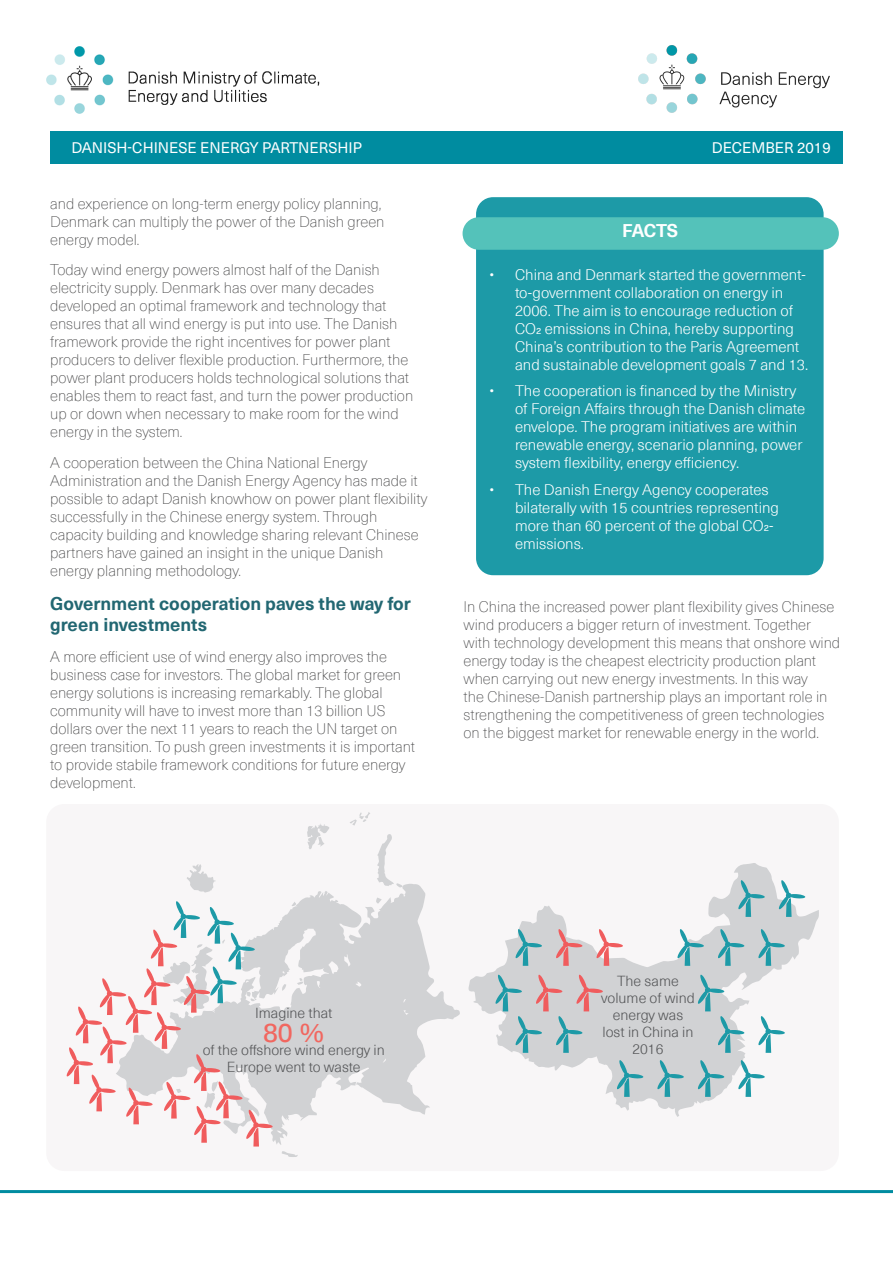
<style>
.page{position:relative;width:893px;height:1263px;background:#fff}
.page>*{position:absolute;margin:0;border:0;box-sizing:border-box;transform-origin:0 0}
.t1{font:700 25.65px "Kalinga";color:#f16760}
.Overskrift{font:700 18px/21px "Neue Haas Unica Pro";color:#226772}
.Underoverskrift{font:700 18px "Neue Haas Unica Pro";letter-spacing:-.025em;color:#fff}
.Overskrift-2{font:100 15px/18px "Neue Haas Unica Pro";color:#3e3e3f}
.Brødtekst{font:100 15px/18px "Neue Haas Unica Pro";color:#3e3e3f}
.t2{font:300 15px/18px "Neue Haas Unica Pro";color:#fff}
.t3{font:15px "Neue Haas Unica Pro";color:#fff}
.t4{font:300 14.25px/17.1px "Neue Haas Unica Pro";color:#545557;text-align:center}
</style>
<div class="page">
<img style="left:638px;top:45px;width:192px;height:68px">
<img style="left:47px;top:46px;width:67px;height:67px">
<img style="left:128px;top:71px;width:192px;height:34px">
<div style="left:50px;top:131px;width:793px;height:33px;background:#008ca0"></div>
<hr style="left:0;top:1190px;width:893px;height:3px;background:#008ca0">
<div style="left:46px;top:804px;width:793px;height:367px;background:#f8f6f7;border-radius:18px"></div>
<div style="left:476px;top:197px;width:348px;height:378px;background:#1d9aa7;border-radius:17px"></div>
<div style="left:463px;top:217px;width:376px;height:33px;background:#54c2ba;border-radius:16px"></div>
<svg style="left:468px;top:863px;width:351px;height:254px"></svg>
<svg style="left:718px;top:929px;width:27px;height:37px"></svg>
<svg style="left:758px;top:929px;width:27px;height:37px"></svg>
<svg style="left:677px;top:929px;width:27px;height:37px"></svg>
<svg style="left:556px;top:929px;width:27px;height:37px"></svg>
<svg style="left:516px;top:929px;width:26px;height:37px"></svg>
<svg style="left:597px;top:929px;width:26px;height:37px"></svg>
<svg style="left:698px;top:974px;width:47px;height:79px"></svg>
<svg style="left:758px;top:1016px;width:27px;height:37px"></svg>
<svg style="left:495px;top:974px;width:108px;height:79px;background:#c3c7ca"></svg>
<svg style="left:738px;top:1060px;width:27px;height:37px"></svg>
<svg style="left:698px;top:1060px;width:26px;height:37px"></svg>
<svg style="left:657px;top:1060px;width:27px;height:37px"></svg>
<svg style="left:617px;top:1060px;width:27px;height:37px"></svg>
<svg style="left:738px;top:880px;width:27px;height:37px"></svg>
<svg style="left:779px;top:880px;width:26px;height:37px"></svg>
<svg style="left:273px;top:884px;width:187px;height:261px;fill:#d1d2d4"></svg>
<svg style="left:187px;top:864px;width:29px;height:29px"></svg>
<svg style="left:282px;top:1151px;width:16px;height:6px"></svg>
<svg style="left:307px;top:824px;width:22px;height:25px"></svg>
<svg style="left:376px;top:897px;width:6px;height:6px"></svg>
<svg style="left:376px;top:834px;width:27px;height:54px"></svg>
<svg style="left:282px;top:984px;width:4px;height:7px"></svg>
<svg style="left:291px;top:901px;width:7px;height:5px"></svg>
<svg style="left:297px;top:978px;width:6px;height:7px"></svg>
<svg style="left:350px;top:812px;width:20px;height:14px"></svg>
<svg style="left:67px;top:901px;width:206px;height:245px"></svg>
<p class="t3" style="left:71px;top:139px;width:292px">DANISH-CHINESE ENERGY PARTNERSHIP</p>
<p class="t3" style="left:712px;top:139px;width:120px">DECEMBER 2019</p>
<p class="Overskrift-2" style="left:50px;top:195px;width:336px">and experience on long-term energy policy planning,<br>Denmark can multiply the power of the Danish green energy model.</p>
<p class="Overskrift-2" style="left:50px;top:261px;width:365px">Today wind energy powers almost half of the Danish electricity supply. Denmark has over many decades developed an optimal framework and technology that ensures that all wind energy is put into use. The Danish framework provide the right incentives for power plant producers to deliver flexible production. Furthermore, the power plant producers holds technological solutions that enables them to react fast, and turn the power production up or down when necessary to make room for the wind energy in the system.</p>
<p class="Overskrift-2" style="left:50px;top:454px;width:379px">A cooperation between the China National Energy Administration and the Danish Energy Agency has made it possible to adapt Danish knowhow on power plant flexibility successfully in the Chinese energy system. Through capacity building and knowledge sharing relevant Chinese partners have gained an insight in the unique Danish energy planning methodology.</p>
<p class="Overskrift" style="left:50px;top:593px;width:362px">Government cooperation paves the way for green investments</p>
<p class="Brødtekst" style="left:50px;top:648px;width:366px">A more efficient use of wind energy also improves the business case for investors. The global market for green energy solutions is increasing remarkably. The global community will have to invest more than 13 billion US dollars over the next 11 years to reach the UN target on green transition. To push green investments it is important to provide stabile framework conditions for future energy development.</p>
<p class="Underoverskrift" style="left:622px;top:220px;width:58px">FACTS</p>
<p class="t2" style="left:515px;top:265px;width:295px;text-indent:-26px">• China and Denmark started the government&shy;to-government collaboration on energy in 2006. The aim is to encourage reduction of CO2 emissions in China, hereby supporting China’s contribution to the Paris Agreement and sustainable development goals 7 and 13.</p>
<p class="t2" style="left:515px;top:382px;width:292px;text-indent:-26px">• The cooperation is financed by the Ministry of Foreign Affairs through the Danish climate envelope. The program initiatives are within renewable energy, scenario planning, power system flexibility, energy efficiency.</p>
<p class="t2" style="left:515px;top:480px;width:265px;text-indent:-26px">• The Danish Energy Agency cooperates bilaterally with 15 countries representing more than 60 percent of the global CO2- emissions.</p>
<p class="Brødtekst" style="left:463px;top:598px;width:378px">In China the increased power plant flexibility gives Chinese wind producers a bigger return of investment. Together with technology development this means that onshore wind energy today is the cheapest electricity production plant when carrying out new energy investments. In this way<br>the Chinese-Danish partnership plays an important role in strengthening the competitiveness of green technologies on the biggest market for renewable energy in the world.</p>
<p class="t4" style="left:255px;top:1004px;width:79px">Imagine that</p>
<p class="t4" style="left:203px;top:1041px;width:184px">of the offshore wind energy in<br>Europe went to waste</p>
<p class="t1" style="left:263px;top:1016px;width:63px">80 %</p>
<p class="t4" style="left:601px;top:973px;width:95px">The same volume of wind energy was lost in China in<br>2016</p>
</div>
